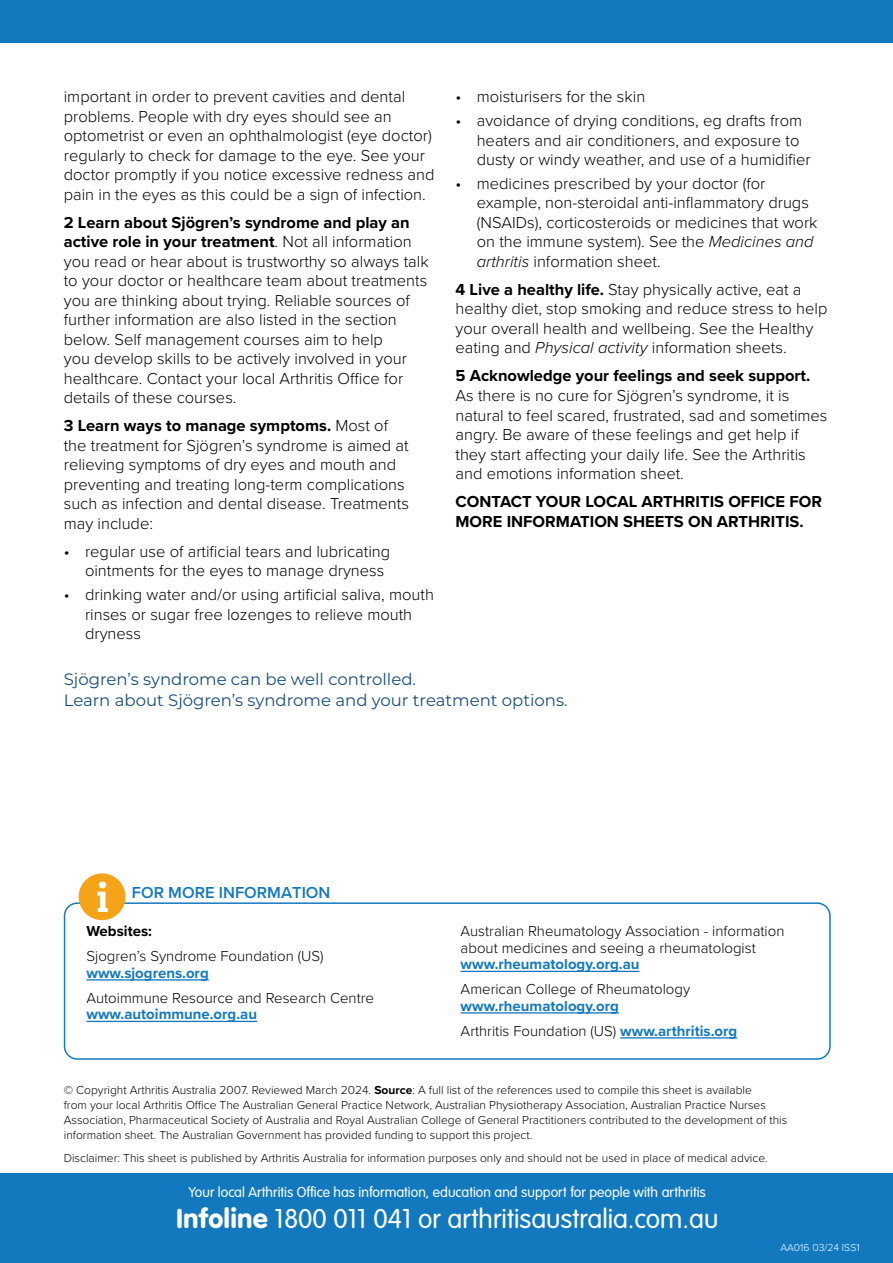
<style>
.page{position:relative;width:893px;height:1263px;background:#fff}
.page>*{position:absolute;margin:0;border:0;box-sizing:border-box;transform-origin:0 0}
.t1{font:800 38.7px "Caecilia LT Pro 85";color:#fff}
.t2{font:300 28.5px "VAG Rundschrift D";color:#fff}
.t3{font:300 16.5px/19.5px "Proxima Nova";color:#000}
.t4{font:700 16.5px/19.5px "Proxima Nova";color:#000}
.t5{font:16.5px/21px "Montserrat";color:#184e7d}
.t6{font:600 16.5px "Proxima Nova";color:#1379bf}
.t7{font:300 15px/16.5px "Proxima Nova";color:#000}
.t8{font:700 15px/25px "Proxima Nova";color:#1379bf}
.t9{font:300 15px "VAG Rundschrift D";color:#fff}
.t10{font:700 15px "Proxima Nova";color:#000}
.t11{font:300 12px/15px "Proxima Nova";color:#000}
.t12{font:300 10.5px "Proxima Nova";color:#fff}
.s1{font-weight:700}
.s2{font-style:italic}
.s3{font-weight:300;color:#000}
.s4{font-weight:400}
</style>
<div class="page">
<div style="left:0;top:0;width:893px;height:43px;background:#1379bf"></div>
<div style="left:0;top:1174px;width:893px;height:89px;background:#1379bf"></div>
<div style="left:64px;top:902px;width:767px;height:158px;border:2px solid #1379bf;border-radius:13px"></div>
<div style="left:79px;top:874px;width:46px;height:45px;background:#f5a319;border-radius:50%"></div>
<div style="left:79px;top:873px;width:46px;height:47px;border:2px solid #f5a319;border-radius:50%"></div>
<hr style="left:86px;top:979px;width:123px;height:1px;background:#1379bf">
<hr style="left:86px;top:1021px;width:171px;height:1px;background:#1379bf">
<hr style="left:461px;top:971px;width:178px;height:1px;background:#1379bf">
<hr style="left:461px;top:1012px;width:158px;height:1px;background:#1379bf">
<hr style="left:620px;top:1037px;width:117px;height:1px;background:#1379bf">
<p class="t3" style="left:64px;top:86px;width:372px">important in order to prevent cavities and dental problems. People with dry eyes should see an optometrist or even an ophthalmologist (eye doctor) regularly to check for damage to the eye. See your doctor promptly if you notice excessive redness and pain in the eyes as this could be a sign of infection.</p>
<p class="t3" style="left:64px;top:212px;width:366px"><span class="s1">2 Learn about Sjögren’s syndrome and play an active role in your treatment</span>. Not all information you read or hear about is trustworthy so always talk to your doctor or healthcare team about treatments you are thinking about trying. Reliable sources of further information are also listed in the section below. Self management courses aim to help<br>you develop skills to be actively involved in your healthcare. Contact your local Arthritis Office for details of these courses.</p>
<p class="t3" style="left:64px;top:415px;width:347px"><span class="s1">3 Learn ways to manage symptoms.</span> Most of the treatment for Sjögren’s syndrome is aimed at relieving symptoms of dry eyes and mouth and preventing and treating long-term complications such as infection and dental disease. Treatments may include:</p>
<p class="t3" style="left:85px;top:541px;width:307px;text-indent:-21px">• regular use of artificial tears and lubricating ointments for the eyes to manage dryness</p>
<p class="t3" style="left:85px;top:584px;width:350px;text-indent:-21px">• drinking water and/or using artificial saliva, mouth rinses or sugar free lozenges to relieve mouth dryness</p>
<p class="t3" style="left:455px;top:86px;width:191px">• moisturisers for the skin</p>
<p class="t3" style="left:477px;top:110px;width:335px;text-indent:-21px">• avoidance of drying conditions, eg drafts from heaters and air conditioners, and exposure to dusty or windy weather, and use of a humidifier</p>
<p class="t3" style="left:477px;top:173px;width:342px;text-indent:-21px">• medicines prescribed by your doctor (for example, non-steroidal anti-inflammatory drugs (NSAIDs), corticosteroids or medicines that work on the immune system). See the <span class="s2">Medicines and arthritis</span> information sheet.</p>
<p class="t3" style="left:455px;top:279px;width:373px"><span class="s1">4 Live a healthy life.</span> Stay physically active, eat a healthy diet, stop smoking and reduce stress to help your overall health and wellbeing. See the Healthy eating and <span class="s2">Physical activity</span> information sheets.</p>
<p class="t4" style="left:455px;top:366px;width:356px">5 Acknowledge your feelings and seek support.</p>
<p class="t3" style="left:455px;top:385px;width:374px">As there is no cure for Sjögren’s syndrome, it is natural to feel scared, frustrated, sad and sometimes angry. Be aware of these feelings and get help if they start affecting your daily life. See the Arthritis and emotions information sheet.</p>
<p class="t4" style="left:455px;top:491px;width:368px">CONTACT YOUR LOCAL ARTHRITIS OFFICE FOR<br>MORE INFORMATION SHEETS ON ARTHRITIS.</p>
<p class="t5" style="left:64px;top:668px;width:505px">Sjögren’s syndrome can be well controlled.<br>Learn about Sjögren’s syndrome and your treatment options.</p>
<h1 class="t1" style="left:96px;top:872px;width:14px">i</h1>
<p class="t10" style="left:86px;top:920px;width:67px">Websites:</p>
<p class="t7" style="left:86px;top:947px;width:239px">Sjogren’s Syndrome Foundation (US)</p>
<p class="t8" style="left:86px;top:960px;width:124px">www.sjogrens.org</p>
<p class="t7" style="left:86px;top:989px;width:289px">Autoimmune Resource and Research Centre</p>
<p class="t8" style="left:86px;top:1001px;width:172px">www.autoimmune.org.au</p>
<p class="t6" style="left:132px;top:880px;width:200px">FOR MORE INFORMATION</p>
<p class="t7" style="left:461px;top:922px;width:325px">Australian Rheumatology Association - information about medicines and seeing a rheumatologist</p>
<p class="t8" style="left:461px;top:951px;width:180px">www.rheumatology.org.au</p>
<p class="t7" style="left:461px;top:980px;width:231px">American College of Rheumatology</p>
<p class="t8" style="left:461px;top:993px;width:278px">www.rheumatology.org<br><span class="s3">Arthritis Foundation (US)</span> www.arthritis.org</p>
<p class="t11" style="left:64px;top:1082px;width:725px">© Copyright Arthritis Australia 2007. Reviewed March 2024. <span class="s1">Source</span>: A full list of the references used to compile this sheet is available<br>from your local Arthritis Office The Australian General Practice Network, Australian Physiotherapy Association, Australian Practice Nurses Association, Pharmaceutical Society of Australia and Royal Australian College of General Practitioners contributed to the development of this information sheet. The Australian Government has provided funding to support this project.</p>
<p class="t11" style="left:64px;top:1150px;width:705px">Disclaimer: This sheet is published by Arthritis Australia for information purposes only and should not be used in place of medical advice.</p>
<p class="t9" style="left:189px;top:1184px;width:519px">Your local Arthritis Office has information, education and support for people with arthritis</p>
<h2 class="t2" style="left:176px;top:1203px;width:544px"><span class="s4">Infoline</span> 1800 011 041 or arthritisaustralia.com.au</h2>
<p class="t12" style="left:780px;top:1239px;width:81px">AA016 03/24 ISS1</p>
</div>
